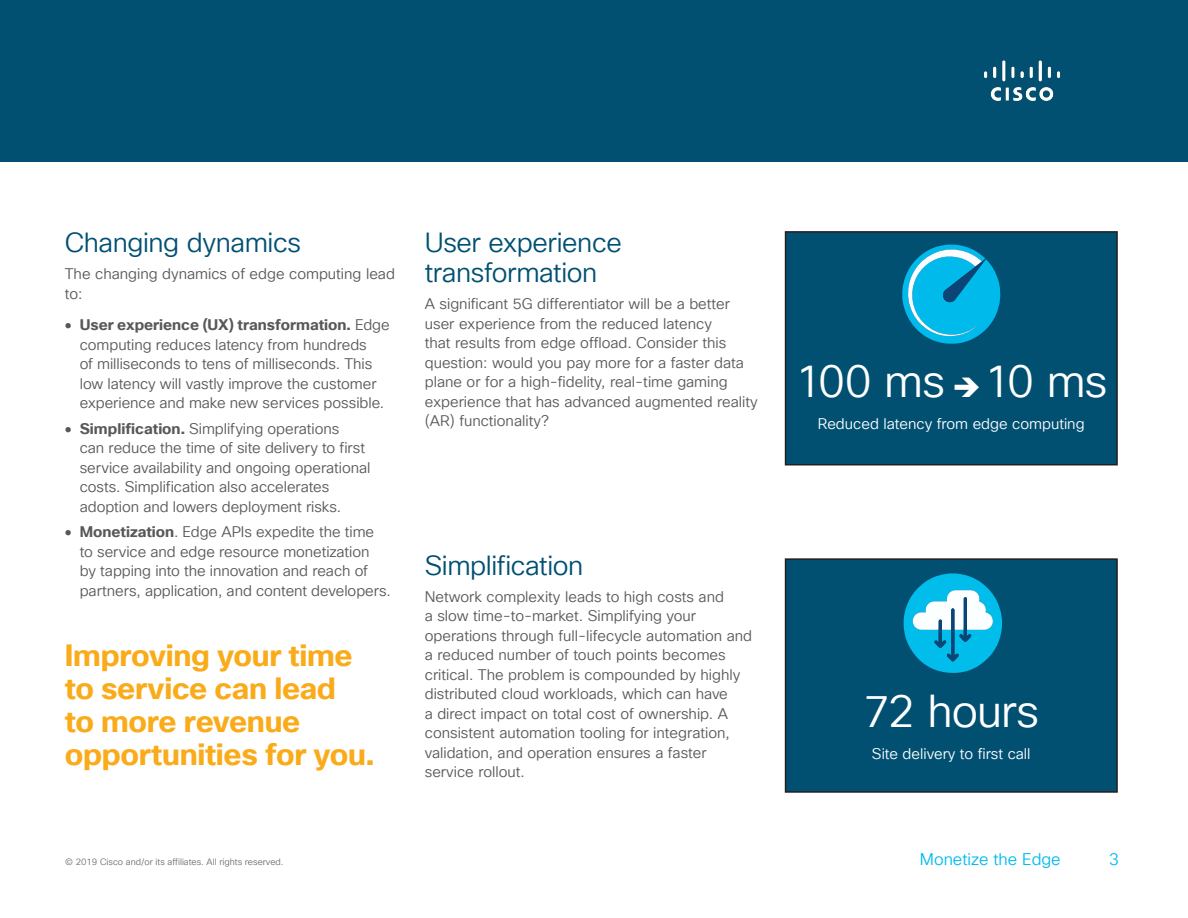
<style>
.page{position:relative;width:1188px;height:918px;background:#fff}
.page>*{position:absolute;margin:0;border:0;box-sizing:border-box;transform-origin:0 0}
.Title_Subhead_White{font:45px "Cisco Sans TT Light";letter-spacing:-.02em;color:#fff}
.Sidebar_Heading_Oran{font:700 30px/33px "Cisco Sans TT";letter-spacing:-.01em;color:#faab1a}
.Subhead2_Indigo{font:27px/30px "Cisco Sans TT Light";letter-spacing:-.015em;color:#005073}
.t1{font:16.5px "Cisco Sans TT Light";color:#01bcec}
.Body{font:15px/19.5px "Cisco Sans TT Light";color:#57585a}
.Body_White{font:15px "Cisco Sans TT Light";color:#fff}
.t2{font:9px "Cisco Sans TT Light";color:#6c6d70}
.s1{font-family:"Cisco Sans TT";font-weight:700}
</style>
<div class="page">
<div style="left:0;top:0;width:1188px;height:162px;background:#015072"></div>
<img style="left:984px;top:60px;width:77px;height:41px">
<div style="left:786px;top:232px;width:331px;height:233px;background:#015072"></div>
<div style="left:785px;top:231px;width:333px;height:234px;border:2px solid #231f20"></div>
<div style="left:786px;top:559px;width:331px;height:233px;background:#015072"></div>
<div style="left:785px;top:558px;width:333px;height:235px;border:2px solid #231f20"></div>
<svg style="left:903px;top:573px;width:99px;height:100px"></svg>
<svg style="left:902px;top:245px;width:99px;height:99px"></svg>
<p class="Subhead2_Indigo" style="left:65px;top:229px;width:238px">Changing dynamics</p>
<p class="Body" style="left:65px;top:265px;width:332px">The changing dynamics of edge computing lead to:</p>
<p class="Body" style="left:80px;top:316px;width:311px;text-indent:-15px">• <span class="s1">User experience (UX) transformation.</span> Edge computing reduces latency from hundreds<br>of milliseconds to tens of milliseconds. This low latency will vastly improve the customer experience and make new services possible.</p>
<p class="Body" style="left:80px;top:419px;width:292px;text-indent:-15px">• <span class="s1">Simplification.</span> Simplifying operations<br>can reduce the time of site delivery to first service availability and ongoing operational costs. Simplification also accelerates adoption and lowers deployment risks.</p>
<p class="Body" style="left:80px;top:523px;width:313px;text-indent:-15px">• <span class="s1">Monetization</span>. Edge APIs expedite the time to service and edge resource monetization<br>by tapping into the innovation and reach of partners, application, and content developers.</p>
<p class="Sidebar_Heading_Oran" style="left:65px;top:640px;width:311px">Improving your time to service can lead<br>to more revenue opportunities for you.</p>
<p class="Subhead2_Indigo" style="left:425px;top:229px;width:199px">User experience transformation</p>
<p class="Body" style="left:425px;top:295px;width:334px">A significant 5G differentiator will be a better user experience from the reduced latency<br>that results from edge offload. Consider this question: would you pay more for a faster data plane or for a high-fidelity, real-time gaming experience that has advanced augmented reality (AR) functionality?</p>
<p class="Subhead2_Indigo" style="left:425px;top:551px;width:160px">Simplification</p>
<p class="Body" style="left:425px;top:587px;width:329px">Network complexity leads to high costs and<br>a slow time-to-market. Simplifying your operations through full-lifecycle automation and a reduced number of touch points becomes critical. The problem is compounded by highly distributed cloud workloads, which can have<br>a direct impact on total cost of ownership. A consistent automation tooling for integration, validation, and operation ensures a faster service rollout.</p>
<p class="Title_Subhead_White" style="left:795px;top:352px;width:314px">100 ms ➔10 ms</p>
<p class="Body_White" style="left:818px;top:414px;width:268px">Reduced latency from edge computing</p>
<p class="Title_Subhead_White" style="left:863px;top:682px;width:177px">72 hours</p>
<p class="Body_White" style="left:872px;top:744px;width:160px">Site delivery to first call</p>
<p class="t2" style="left:65px;top:856px;width:220px">© 2019 Cisco and/or its affiliates. All rights reserved.</p>
<p class="t1" style="left:920px;top:849px;width:142px">Monetize the Edge</p>
<p class="t1" style="left:1109px;top:849px;width:11px">3</p>
</div>
